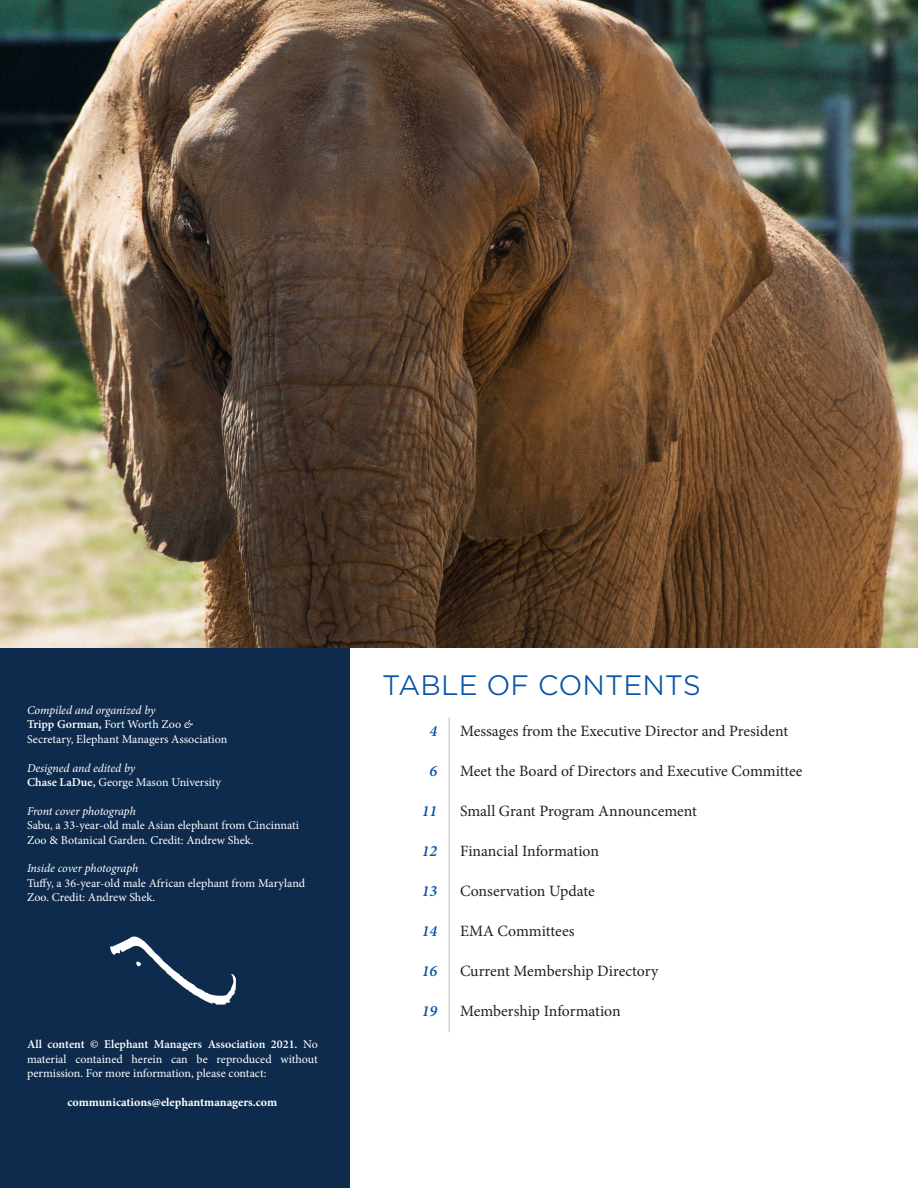
<style>
.page{position:relative;width:918px;height:1188px;background:#fff}
.page>*{position:absolute;margin:0;border:0;box-sizing:border-box;transform-origin:0 0}
.t1{font:300 27px "Gotham S Sm";color:#0a54a6}
.t2{font:15.75px "Minion Pro";letter-spacing:-.005em;color:#231f20}
.t3{font:italic 600 15.75px "Minion Pro";color:#0a54a6}
.t4{font:12px/14.4px "Minion Pro";letter-spacing:-.005em;color:#fff}
.t5{font:italic 12px "Minion Pro";letter-spacing:-.01em;color:#fff}
.t6{font:700 12px "Minion Pro";color:#fff}
.t7{font:600 12px "Minion Pro";letter-spacing:-.005em;color:#fff}
.s1{font-weight:400}
.s2{font-weight:400;font-style:italic}
.s3{font-weight:600}
</style>
<div class="page">
<div style="left:0;top:0;width:350px;height:1188px;background:#0e2a4c"></div>
<svg style="left:110px;top:937px;width:126px;height:68px"></svg>
<img style="left:0;top:0;width:918px;height:648px">
<hr style="left:448px;top:717px;width:2px;height:315px;background:#d4d4d4">
<p class="t5" style="left:27px;top:702px;width:130px">Compiled and organized by</p>
<p class="t7" style="left:27px;top:716px;width:168px">Tripp Gorman, <span class="s1">Fort Worth Zoo</span> <span class="s2">&amp;</span></p>
<p class="t4" style="left:27px;top:732px;width:202px">Secretary, Elephant Managers Association</p>
<p class="t5" style="left:27px;top:760px;width:110px">Designed and edited by</p>
<p class="t4" style="left:27px;top:775px;width:196px"><span class="s3">Chase LaDue,</span> George Mason University</p>
<p class="t5" style="left:27px;top:803px;width:110px">Front cover photograph</p>
<p class="t4" style="left:27px;top:818px;width:274px">Sabu, a 33-year-old male Asian elephant from Cincinnati<br>Zoo &amp; Botanical Garden. Credit: Andrew Shek.</p>
<p class="t5" style="left:27px;top:860px;width:113px">Inside cover photograph</p>
<p class="t4" style="left:27px;top:876px;width:280px">Tuffy, a 36-year-old male African elephant from Maryland<br>Zoo. Credit: Andrew Shek.</p>
<p class="t4" style="left:27px;top:1037px;width:292px;text-align:justify"><span class="s3">All content © Elephant Managers Association 2021.</span> No material contained herein can be reproduced without permission. For more information, please contact:</p>
<p class="t6" style="left:68px;top:1094px;width:211px">communications@elephantmanagers.com</p>
<p class="t1" style="left:382px;top:667px;width:320px">TABLE OF CONTENTS</p>
<p class="t2" style="left:460px;top:720px;width:330px">Messages from the Executive Director and President</p>
<p class="t2" style="left:460px;top:760px;width:344px">Meet the Board of Directors and Executive Committee</p>
<p class="t2" style="left:460px;top:800px;width:239px">Small Grant Program Announcement</p>
<p class="t3" style="left:429px;top:720px;width:9px">4</p>
<p class="t3" style="left:429px;top:760px;width:9px">6</p>
<p class="t3" style="left:422px;top:800px;width:17px">11</p>
<p class="t3" style="left:422px;top:840px;width:17px">12</p>
<p class="t3" style="left:422px;top:880px;width:17px">13</p>
<p class="t3" style="left:422px;top:920px;width:17px">14</p>
<p class="t3" style="left:422px;top:960px;width:17px">16</p>
<p class="t2" style="left:460px;top:840px;width:140px">Financial Information</p>
<p class="t2" style="left:460px;top:880px;width:136px">Conservation Update</p>
<p class="t2" style="left:460px;top:920px;width:116px">EMA Committees</p>
<p class="t2" style="left:460px;top:960px;width:200px">Current Membership Directory</p>
<p class="t3" style="left:422px;top:1000px;width:17px">19</p>
<p class="t2" style="left:460px;top:1000px;width:162px">Membership Information</p>
</div>
